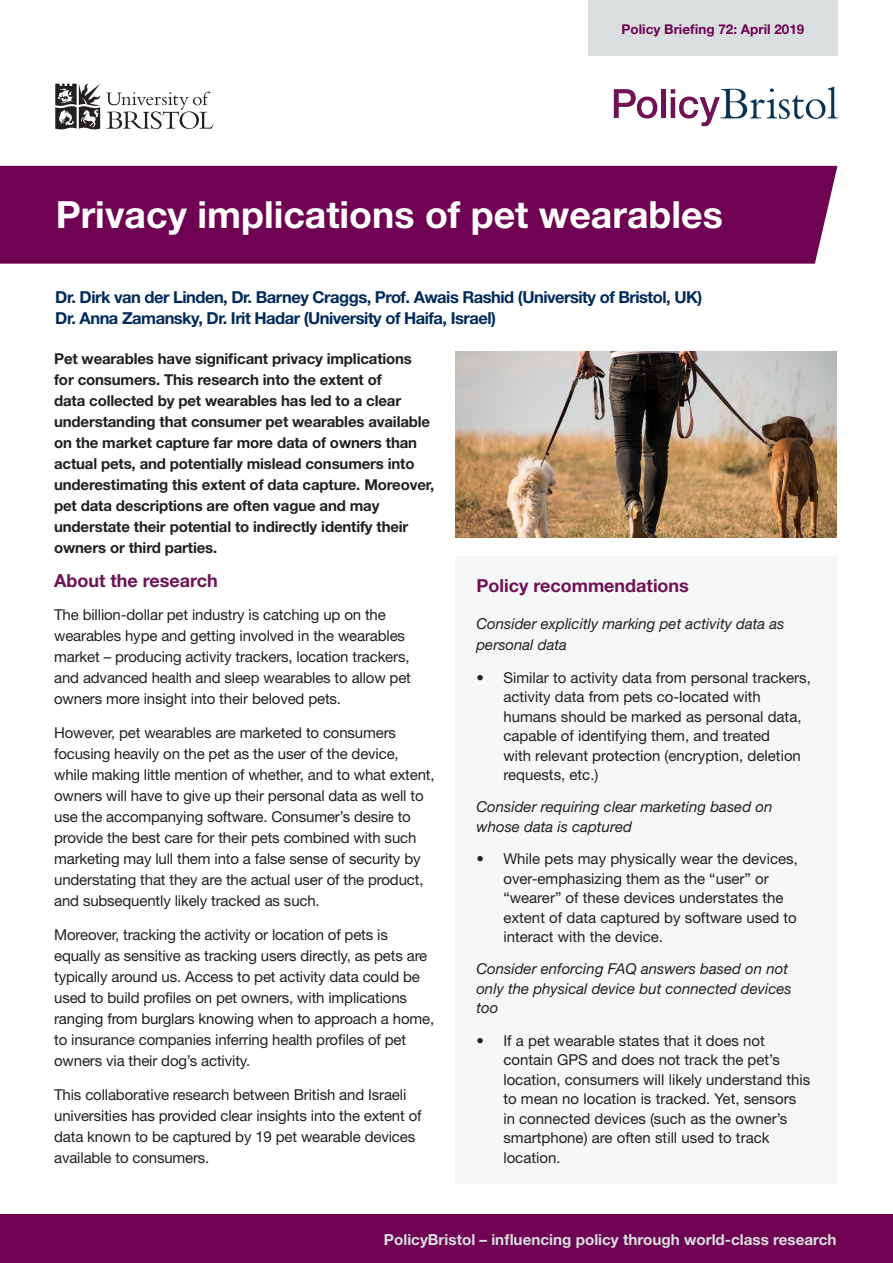
<style>
.page{position:relative;width:893px;height:1263px;background:#fff}
.page>*{position:absolute;margin:0;border:0;box-sizing:border-box;transform-origin:0 0}
._1_Title{font:700 37.5px "Helvetica Neue";color:#fff}
.Body_Heading{font:700 18px "Helvetica Neue";color:#6e1255}
.Body_text{font:700 18px "Helvetica Neue";color:#6e1255}
._2_Authors{font:700 16.5px "Helvetica Neue";letter-spacing:-.03em;color:#002a5b}
.t1{font:700 15.3px "Helvetica Neue";color:#d9dfdf}
.Body_text-2{font:15px/21px "Helvetica Neue";letter-spacing:-.01em;color:#231f20}
.Body_text-3{font:700 15px/21px "Helvetica Neue";letter-spacing:-.01em;color:#231f20}
.Bullet_points{font:italic 15px/19.5px "Helvetica Neue";color:#231f20}
.Policy_Briefing{font:700 13.5px "Helvetica Neue";color:#6f0252}
</style>
<div class="page">
<div style="left:0;top:166px;width:837px;height:98px;background:#6f0252"></div>
<div style="left:0;top:1214px;width:893px;height:49px;background:#6f0252"></div>
<div style="left:588px;top:0;width:250px;height:55px;background:#d9dfdf"></div>
<svg style="left:106px;top:92px;width:108px;height:37px"></svg>
<svg style="left:55px;top:84px;width:45px;height:45px"></svg>
<svg style="left:614px;top:89px;width:43px;height:30px"></svg>
<div style="left:661px;top:89px;width:5px;height:29px;background:#6e1255"></div>
<svg style="left:671px;top:87px;width:167px;height:39px"></svg>
<img style="left:455px;top:352px;width:382px;height:186px">
<div style="left:455px;top:557px;width:383px;height:627px;background:#f6f7f7"></div>
<p class="Policy_Briefing" style="left:621px;top:21px;width:184px">Policy Briefing 72: April 2019</p>
<p class="_1_Title" style="left:56px;top:192px;width:669px">Privacy implications of pet wearables</p>
<p class="_2_Authors" style="left:55px;top:287px;width:649px">Dr. Dirk van der Linden, Dr. Barney Craggs, Prof. Awais Rashid (University of Bristol, UK)</p>
<p class="_2_Authors" style="left:55px;top:308px;width:442px">Dr. Anna Zamansky, Dr. Irit Hadar (University of Haifa, Israel)</p>
<p class="Body_text-3" style="left:54px;top:347px;width:382px">Pet wearables have significant privacy implications for consumers. This research into the extent of<br>data collected by pet wearables has led to a clear understanding that consumer pet wearables available on the market capture far more data of owners than actual pets, and potentially mislead consumers into underestimating this extent of data capture. Moreover, pet data descriptions are often vague and may understate their potential to indirectly identify their owners or third parties.</p>
<p class="Body_text" style="left:54px;top:569px;width:165px">About the research</p>
<p class="Body_text-2" style="left:54px;top:604px;width:358px">The billion-dollar pet industry is catching up on the wearables hype and getting involved in the wearables market – producing activity trackers, location trackers, and advanced health and sleep wearables to allow pet owners more insight into their beloved pets.</p>
<p class="Body_text-2" style="left:54px;top:722px;width:382px">However, pet wearables are marketed to consumers focusing heavily on the pet as the user of the device, while making little mention of whether, and to what extent, owners will have to give up their personal data as well to use the accompanying software. Consumer’s desire to provide the best care for their pets combined with such marketing may lull them into a false sense of security by understating that they are the actual user of the product, and subsequently likely tracked as such.</p>
<p class="Body_text-2" style="left:54px;top:924px;width:382px">Moreover, tracking the activity or location of pets is equally as sensitive as tracking users directly, as pets are typically around us. Access to pet activity data could be used to build profiles on pet owners, with implications ranging from burglars knowing when to approach a home, to insurance companies inferring health profiles of pet owners via their dog’s activity.</p>
<p class="Body_text-2" style="left:54px;top:1083px;width:369px">This collaborative research between British and Israeli universities has provided clear insights into the extent of data known to be captured by 19 pet wearable devices available to consumers.</p>
<p class="Body_Heading" style="left:476px;top:574px;width:214px">Policy recommendations</p>
<p class="Bullet_points" style="left:476px;top:613px;width:310px;line-height:21px">Consider explicitly marking pet activity data as personal data</p>
<p class="Body_text-2" style="left:503px;top:667px;width:309px;line-height:19.5px;text-indent:-27px">• Similar to activity data from personal trackers, activity data from pets co-located with humans should be marked as personal data, capable of identifying them, and treated<br>with relevant protection (encryption, deletion requests, etc.)</p>
<p class="Bullet_points" style="left:476px;top:797px;width:297px">Consider requiring clear marketing based on whose data is captured</p>
<p class="Body_text-2" style="left:503px;top:849px;width:296px;line-height:19.5px;text-indent:-27px">• While pets may physically wear the devices, over-emphasizing them as the “user” or “wearer” of these devices understates the extent of data captured by software used to interact with the device.</p>
<p class="Bullet_points" style="left:476px;top:959px;width:317px">Consider enforcing FAQ answers based on not only the physical device but connected devices too</p>
<p class="Body_text-2" style="left:503px;top:1030px;width:308px;line-height:19.5px;text-indent:-27px">• If a pet wearable states that it does not contain GPS and does not track the pet’s location, consumers will likely understand this to mean no location is tracked. Yet, sensors in connected devices (such as the owner’s smartphone) are often still used to track location.</p>
<p class="t1" style="left:384px;top:1229px;width:454px">PolicyBristol – influencing policy through world-class research</p>
</div>
